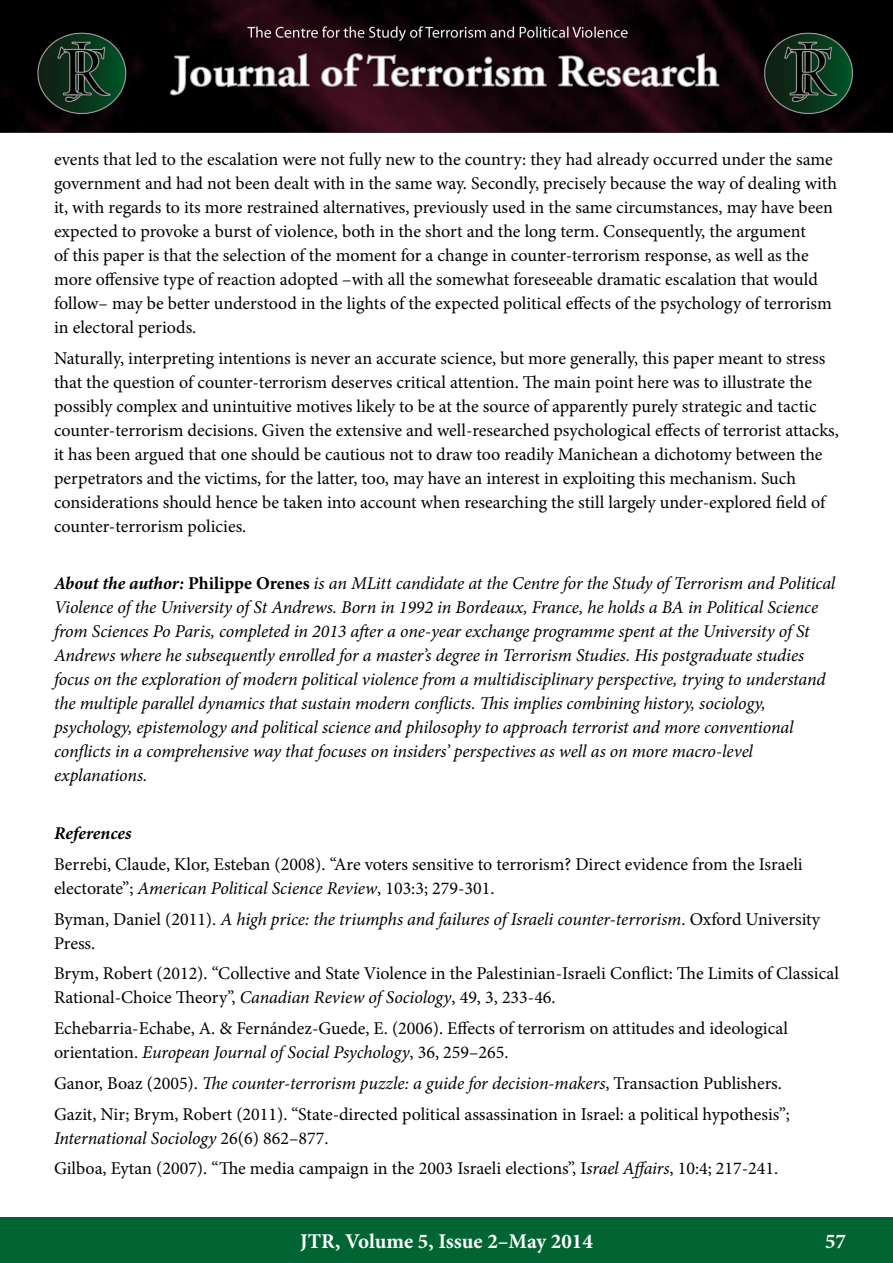
<style>
.page{position:relative;width:893px;height:1263px;background:#fff}
.page>*{position:absolute;margin:0;border:0;box-sizing:border-box;transform-origin:0 0}
.t1{font:700 21px "Minion Pro";color:#fff}
.t2{font:18px/24px "Minion Pro";color:#000}
.t3{font:italic 18px/24px "Minion Pro";letter-spacing:-.01em;color:#000}
.t4{font:italic 700 18px "Minion Pro";color:#000}
.s1{font-weight:700}
.s2{font-weight:700;font-style:normal}
.s3{font-style:italic}
.s4{font-style:normal}
</style>
<div class="page">
<div style="left:0;top:1217px;width:893px;height:46px;background:#006533"></div>
<img style="left:0;top:0;width:893px;height:133px">
<p class="t2" style="left:54px;top:147px;width:784px">events that led to the escalation were not fully new to the country: they had already occurred under the same government and had not been dealt with in the same way. Secondly, precisely because the way of dealing with it, with regards to its more restrained alternatives, previously used in the same circumstances, may have been expected to provoke a burst of violence, both in the short and the long term. Consequently, the argument<br>of this paper is that the selection of the moment for a change in counter-terrorism response, as well as the more offensive type of reaction adopted –with all the somewhat foreseeable dramatic escalation that would follow– may be better understood in the lights of the expected political effects of the psychology of terrorism in electoral periods.</p>
<p class="t2" style="left:54px;top:346px;width:786px">Naturally, interpreting intentions is never an accurate science, but more generally, this paper meant to stress that the question of counter-terrorism deserves critical attention. The main point here was to illustrate the possibly complex and unintuitive motives likely to be at the source of apparently purely strategic and tactic counter-terrorism decisions. Given the extensive and well-researched psychological effects of terrorist attacks, it has been argued that one should be cautious not to draw too readily Manichean a dichotomy between the perpetrators and the victims, for the latter, too, may have an interest in exploiting this mechanism. Such considerations should hence be taken into account when researching the still largely under-explored field of counter-terrorism policies.</p>
<p class="t3" style="left:54px;top:572px;width:783px"><span class="s1">About the author:</span> <span class="s2">Philippe Orenes</span> is an MLitt candidate at the Centre for the Study of Terrorism and Political Violence of the University of St Andrews. Born in 1992 in Bordeaux, France, he holds a BA in Political Science from Sciences Po Paris, completed in 2013 after a one-year exchange programme spent at the University of St Andrews where he subsequently enrolled for a master’s degree in Terrorism Studies. His postgraduate studies focus on the exploration of modern political violence from a multidisciplinary perspective, trying to understand the multiple parallel dynamics that sustain modern conflicts. This implies combining history, sociology, psychology, epistemology and political science and philosophy to approach terrorist and more conventional conflicts in a comprehensive way that focuses on insiders’ perspectives as well as on more macro-level explanations.</p>
<p class="t4" style="left:54px;top:821px;width:79px">References</p>
<p class="t2" style="left:54px;top:852px;width:750px">Berrebi, Claude, Klor, Esteban (2008). “Are voters sensitive to terrorism? Direct evidence from the Israeli electorate”; <span class="s3">American Political Science Review</span>, 103:3; 279-301.</p>
<p class="t3" style="left:54px;top:907px;width:768px"><span class="s4">Byman, Daniel (2011).</span> A high price: the triumphs and failures of Israeli counter-terrorism<span class="s4">. Oxford University<br>Press.</span></p>
<p class="t2" style="left:54px;top:962px;width:786px">Brym, Robert (2012). “Collective and State Violence in the Palestinian-Israeli Conflict: The Limits of Classical<br>Rational-Choice Theory”, <span class="s3">Canadian Review of Sociology</span>, 49, 3, 233-46.</p>
<p class="t2" style="left:54px;top:1016px;width:735px">Echebarria-Echabe, A. &amp; Fernández-Guede, E. (2006). Effects of terrorism on attitudes and ideological orientation. <span class="s3">European Journal of Social Psychology</span>, 36, 259–265.</p>
<p class="t2" style="left:54px;top:1068px;width:737px;line-height:30.8px">Ganor, Boaz (2005). <span class="s3">The counter-terrorism puzzle: a guide for decision-makers</span>, Transaction Publishers.<br>Gazit, Nir; Brym, Robert (2011). “State-directed political assassination in Israel: a political hypothesis”;</p>
<p class="t2" style="left:54px;top:1122px;width:726px;line-height:30.8px"><span class="s3">International Sociology</span> 26(6) 862–877.<br>Gilboa, Eytan (2007). “The media campaign in the 2003 Israeli elections”, I<span class="s3">srael Affairs</span>, 10:4; 217-241.</p>
<p class="t1" style="left:300px;top:1226px;width:294px">JTR, Volume 5, Issue 2–May 2014</p>
<p class="t1" style="left:825px;top:1226px;width:22px">57</p>
</div>
